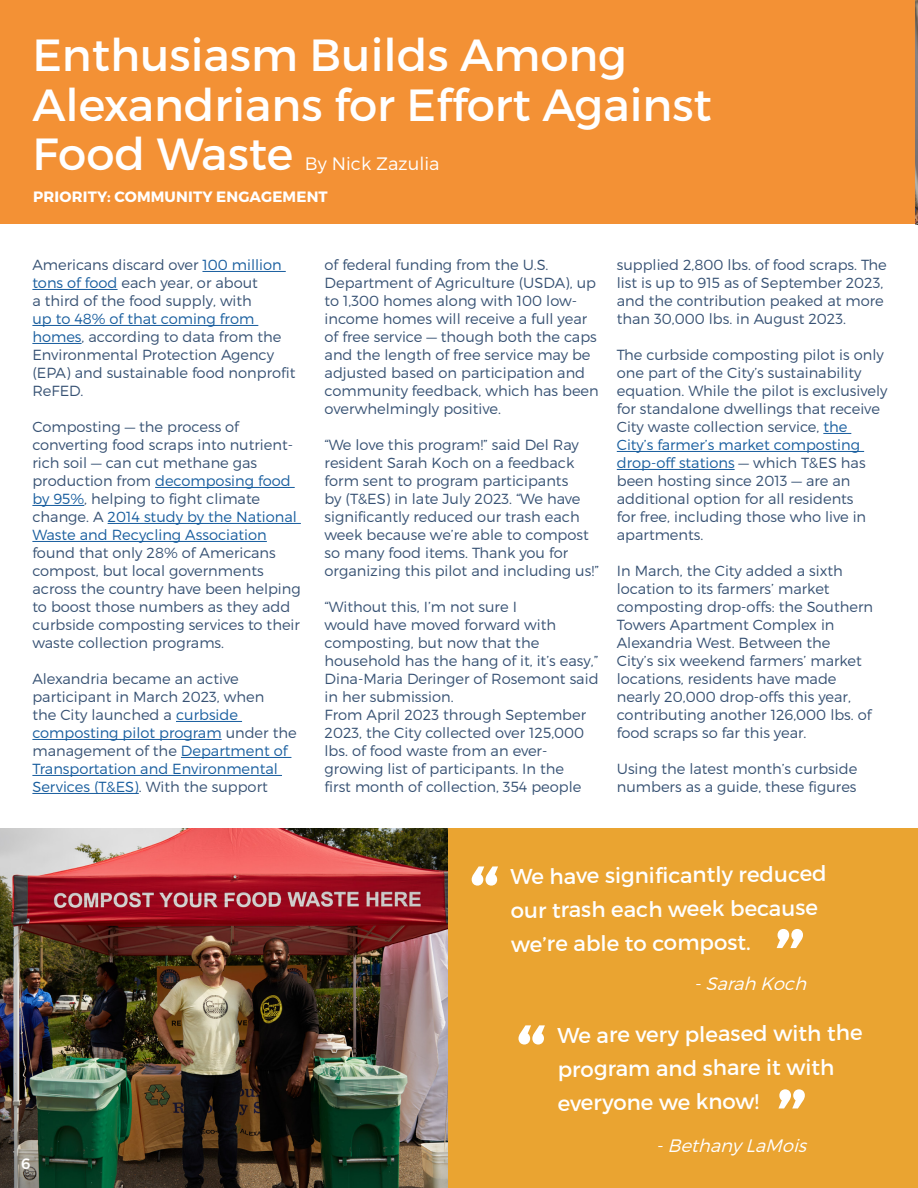
<style>
.page{position:relative;width:918px;height:1188px;background:#fff}
.page>*{position:absolute;margin:0;border:0;box-sizing:border-box;transform-origin:0 0}
.t1{font:500 87px "Montserrat";color:#fff}
.Headline{font:45px/49.5px "Montserrat";color:#fff}
.t2{font:21.45px/33.8px "Montserrat";color:#fff}
.Quote_Name{font:italic 300 18px "Montserrat";color:#fff}
.Headline-2{font:300 18px "Montserrat";color:#fff}
.council_priority_listing{font:700 15px "Montserrat";letter-spacing:.01em;color:#fff}
.t3{font:500 15px "Montserrat";color:#fff}
.Body{font:300 14.7px/18px "Montserrat";color:#365173}
.s1{color:#175d9e}
</style>
<div class="page">
<div style="left:0;top:0;width:918px;height:224px;background:#f39135"></div>
<div style="left:448px;top:828px;width:470px;height:360px;background:#eaa431"></div>
<hr style="left:202px;top:271px;width:84px;height:1px;background:#175d9e">
<hr style="left:32px;top:289px;width:86px;height:1px;background:#175d9e">
<hr style="left:32px;top:325px;width:226px;height:1px;background:#175d9e">
<hr style="left:32px;top:343px;width:50px;height:1px;background:#175d9e">
<hr style="left:155px;top:487px;width:140px;height:1px;background:#175d9e">
<hr style="left:32px;top:505px;width:52px;height:1px;background:#175d9e">
<hr style="left:108px;top:523px;width:193px;height:1px;background:#175d9e">
<hr style="left:32px;top:541px;width:235px;height:1px;background:#175d9e">
<hr style="left:176px;top:721px;width:66px;height:1px;background:#175d9e">
<hr style="left:32px;top:739px;width:190px;height:1px;background:#175d9e">
<hr style="left:181px;top:757px;width:110px;height:1px;background:#175d9e">
<hr style="left:32px;top:775px;width:250px;height:1px;background:#175d9e">
<hr style="left:32px;top:793px;width:107px;height:1px;background:#175d9e">
<svg style="left:823px;top:433px;width:28px;height:1px"></svg>
<hr style="left:617px;top:451px;width:247px;height:1px;background:#175d9e">
<hr style="left:617px;top:469px;width:118px;height:1px;background:#175d9e">
<img style="left:0;top:828px;width:448px;height:360px">
<img style="left:916px;top:0;width:2px;height:225px">
<p class="Headline" style="left:32px;top:30px;width:681px">Enthusiasm Builds Among<br>Alexandrians for Effort Against<br>Food Waste</p>
<p class="Headline-2" style="left:305px;top:153px;width:136px">By Nick Zazulia</p>
<p class="council_priority_listing" style="left:33px;top:188px;width:296px">PRIORITY: COMMUNITY ENGAGEMENT</p>
<p class="Body" style="left:32px;top:256px;width:265px">Americans discard over <span class="s1">100 million tons of food</span> each year, or about<br>a third of the food supply, with<br><span class="s1">up to 48% of that coming from homes</span>, according to data from the<br>Environmental Protection Agency (EPA) and sustainable food nonprofit<br>ReFED.</p>
<p class="Body" style="left:32px;top:418px;width:270px">Composting — the process of converting food scraps into nutrient&shy;rich soil — can cut methane gas production from <span class="s1">decomposing food by 95%</span>, helping to fight climate change. A <span class="s1">2014 study by the National Waste and Recycling Association </span>found that only 28% of Americans compost, but local governments across the country have been helping to boost those numbers as they add curbside composting services to their waste collection programs.</p>
<p class="Body" style="left:32px;top:670px;width:266px">Alexandria became an active participant in March 2023, when<br>the City launched a <span class="s1">curbside composting pilot program</span> under the management of the <span class="s1">Department of<br>Transportation and Environmental<br>Services (T&amp;ES)</span>. With the support</p>
<p class="Body" style="left:325px;top:256px;width:276px">of federal funding from the U.S.<br>Department of Agriculture (USDA), up to 1,300 homes along with 100 low&shy;income homes will receive a full year of free service — though both the caps and the length of free service may be adjusted based on participation and community feedback, which has been overwhelmingly positive.</p>
<p class="Body" style="left:325px;top:436px;width:276px">“We love this program!” said Del Ray resident Sarah Koch on a feedback form sent to program participants<br>by (T&amp;ES) in late July 2023. “We have significantly reduced our trash each week because we’re able to compost so many food items. Thank you for organizing this pilot and including us!”</p>
<p class="Body" style="left:325px;top:598px;width:275px">“Without this, I’m not sure I<br>would have moved forward with composting, but now that the household has the hang of it, it’s easy,”<br>Dina-Maria Deringer of Rosemont said in her submission.</p>
<p class="Body" style="left:325px;top:706px;width:263px">From April 2023 through September 2023, the City collected over 125,000 lbs. of food waste from an ever&shy;growing list of participants. In the first month of collection, 354 people</p>
<p class="Body" style="left:617px;top:256px;width:271px">supplied 2,800 lbs. of food scraps. The list is up to 915 as of September 2023, and the contribution peaked at more than 30,000 lbs. in August 2023.</p>
<p class="Body" style="left:617px;top:346px;width:272px">The curbside composting pilot is only one part of the City’s sustainability equation. While the pilot is exclusively for standalone dwellings that receive City waste collection service, <span class="s1">the City’s farmer’s market composting drop-off stations</span> — which T&amp;ES has been hosting since 2013 — are an additional option for all residents<br>for free, including those who live in apartments.</p>
<p class="Body" style="left:617px;top:562px;width:258px">In March, the City added a sixth location to its farmers’ market composting drop-offs: the Southern<br>Towers Apartment Complex in<br>Alexandria West. Between the<br>City’s six weekend farmers’ market locations, residents have made nearly 20,000 drop-offs this year, contributing another 126,000 lbs. of food scraps so far this year.</p>
<p class="Body" style="left:617px;top:760px;width:242px">Using the latest month’s curbside numbers as a guide, these figures</p>
<p class="t3" style="left:21px;top:1152px;width:11px">6</p>
<p class="t1" style="left:469px;top:827px;width:35px">“</p>
<p class="t2" style="left:510px;top:861px;width:318px;rotate:-1deg">We have signifi cantly reduced our trash each week because we’re able to compost.</p>
<p class="t1" style="left:806px;top:988px;width:35px;rotate:-180deg">“</p>
<p class="Quote_Name" style="left:694px;top:973px;width:119px">-Sarah Koch</p>
<p class="t1" style="left:516px;top:986px;width:35px">“</p>
<p class="t2" style="left:556px;top:1020px;width:307px;rotate:-1deg">We are very pleased with the program and share it with everyone we know!</p>
<p class="t1" style="left:808px;top:1148px;width:35px;rotate:-180deg">“</p>
<p class="Quote_Name" style="left:656px;top:1135px;width:157px">-Bethany LaMois</p>
</div>
